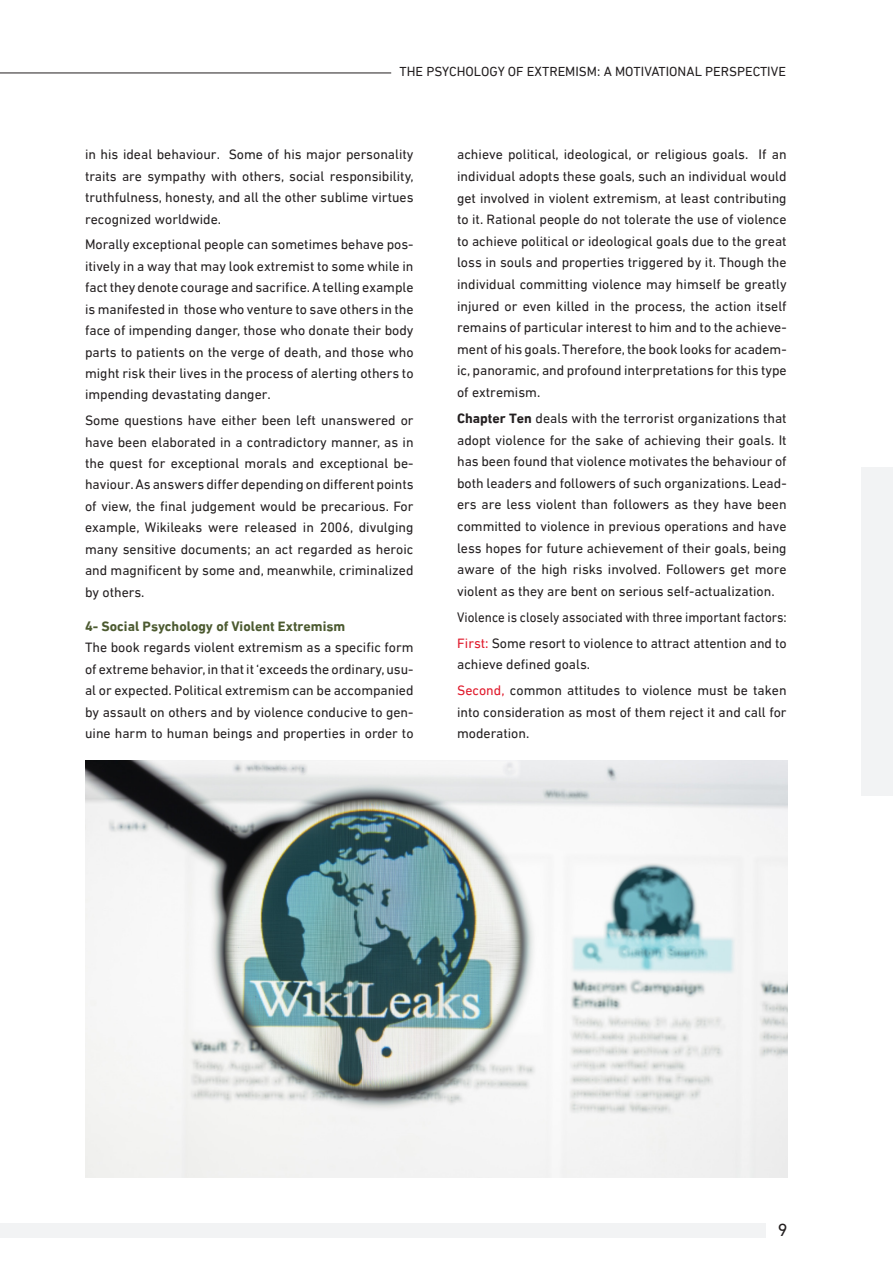
<style>
.page{position:relative;width:893px;height:1263px;background:#fff}
.page>*{position:absolute;margin:0;border:0;box-sizing:border-box;transform-origin:0 0}
.t1{font:18px "DIN Next LTW23";color:#231f20}
.t2{font:13.95px/21.5px "DIN Next LTW23";color:#231f20;text-align:justify}
.t3{font:13.95px "DIN Next LTW23";color:#231f20;scale:.94 1}
.t4{font:13.95px "DIN Next LTW23 Bold 2";color:#4c5a30}
.t5{font:13.5px "DIN Next LTW23";color:#231f20}
.s1{font-weight:700}
.s2{color:#e0192b}
</style>
<div class="page">
<hr style="left:0;top:73px;width:391px;height:1px;background:#231f20">
<div style="left:861px;top:467px;width:32px;height:328px;background:#f2f3f4"></div>
<div style="left:0;top:1223px;width:765px;height:15px;background:#f2f3f4"></div>
<img style="left:85px;top:760px;width:702px;height:418px">
<p class="t5" style="left:399px;top:64px;width:388px">THE PSYCHOLOGY OF EXTREMISM: A MOTIVATIONAL PERSPECTIVE</p>
<p class="t2" style="left:85px;top:144px;width:330px">in his ideal behaviour. Some of his major personality traits are sympathy with others, social responsibility, truthfulness, honesty, and all the other sublime virtues recognized worldwide.</p>
<p class="t2" style="left:85px;top:234px;width:330px">Morally exceptional people can sometimes behave pos&shy;itively in a way that may look extremist to some while in fact they denote courage and sacrifice. A telling example is manifested in those who venture to save others in the face of impending danger, those who donate their body parts to patients on the verge of death, and those who might risk their lives in the process of alerting others to impending devastating danger.</p>
<p class="t2" style="left:85px;top:410px;width:330px">Some questions have either been left unanswered or have been elaborated in a contradictory manner, as in the quest for exceptional morals and exceptional be&shy;haviour. As answers differ depending on different points of view, the final judgement would be precarious. For example, Wikileaks were released in 2006, divulging many sensitive documents; an act regarded as heroic and magnificent by some and, meanwhile, criminalized by others.</p>
<p class="t4" style="left:85px;top:618px;width:262px">4- Social Psychology of Violent Extremism</p>
<p class="t2" style="left:85px;top:637px;width:330px">The book regards violent extremism as a specific form of extreme behavior, in that it ‘exceeds the ordinary, usu&shy;al or expected. Political extremism can be accompanied by assault on others and by violence conducive to gen&shy;uine harm to human beings and properties in order to</p>
<p class="t2" style="left:457px;top:144px;width:331px">achieve political, ideological, or religious goals. If an individual adopts these goals, such an individual would get involved in violent extremism, at least contributing to it. Rational people do not tolerate the use of violence to achieve political or ideological goals due to the great loss in souls and properties triggered by it. Though the individual committing violence may himself be greatly injured or even killed in the process, the action itself remains of particular interest to him and to the achieve&shy;ment of his goals. Therefore, the book looks for academ&shy;ic, panoramic, and profound interpretations for this type of extremism.</p>
<p class="t2" style="left:457px;top:407px;width:331px"><span class="s1">Chapter Ten</span> deals with the terrorist organizations that adopt violence for the sake of achieving their goals. It has been found that violence motivates the behaviour of both leaders and followers of such organizations. Lead&shy;ers are less violent than followers as they have been committed to violence in previous operations and have less hopes for future achievement of their goals, being aware of the high risks involved. Followers get more violent as they are bent on serious self-actualization.</p>
<p class="t3" style="left:457px;top:609px;width:352px">Violence is closely associated with three important factors:</p>
<p class="t2" style="left:457px;top:632px;width:331px"><span class="s2">First:</span> Some resort to violence to attract attention and to achieve defined goals.</p>
<p class="t2" style="left:457px;top:679px;width:331px"><span class="s2">Second,</span> common attitudes to violence must be taken into consideration as most of them reject it and call for moderation.</p>
<p class="t1" style="left:778px;top:1219px;width:11px">9</p>
</div>
